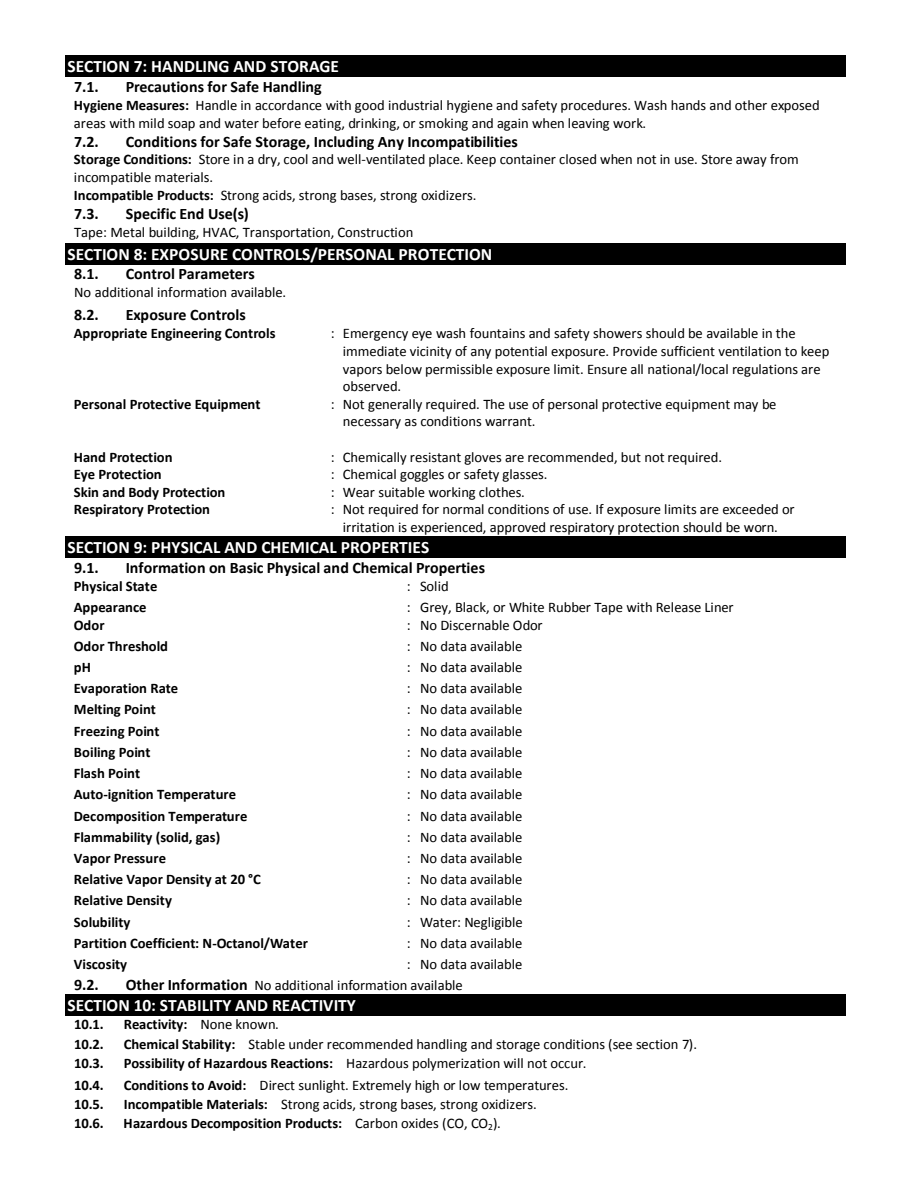
<style>
.page{position:relative;width:918px;height:1188px;background:#fff}
.page>*{position:absolute;margin:0;border:0;box-sizing:border-box;transform-origin:0 0}
.t1{font:700 26.1px "Calibri";color:#000}
.t2{font:700 17.4px "Calibri";color:#fff}
.t3{font:700 16.05px "Calibri";color:#000}
.t4{font:14.55px/17.7px "Calibri";color:#000}
.t5{font:700 14.55px "Calibri";letter-spacing:-.005em;color:#000}
.t6{font:10.05px "Calibri";letter-spacing:.01em;color:#000}
.s1{font-weight:700}
.s2{font-weight:700;font-size:16.05px}
.s3{font-weight:400}
</style>
<div class="page">
<div style="left:66px;top:56px;width:780px;height:21px;background:#000"></div>
<div style="left:66px;top:243px;width:780px;height:21px;background:#000"></div>
<div style="left:66px;top:536px;width:780px;height:22px;background:#000"></div>
<div style="left:66px;top:995px;width:780px;height:21px;background:#000"></div>
<p class="t2" style="left:68px;top:54px;width:273px">SECTION 7: HANDLING AND STORAGE</p>
<p class="t3" style="left:74px;top:75px;width:26px">7.1.</p>
<p class="t3" style="left:126px;top:75px;width:198px">Precautions for Safe Handling</p>
<p class="t4" style="left:74px;top:96px;width:747px"><span class="s1">Hygiene Measures:</span> Handle in accordance with good industrial hygiene and safety procedures. Wash hands and other exposed areas with mild soap and water before eating, drinking, or smoking and again when leaving work.</p>
<p class="t3" style="left:74px;top:130px;width:26px">7.2.</p>
<p class="t3" style="left:126px;top:130px;width:394px">Conditions for Safe Storage, Including Any Incompatibilities</p>
<p class="t4" style="left:74px;top:150px;width:726px"><span class="s1">Storage Conditions:</span> Store in a dry, cool and well-ventilated place. Keep container closed when not in use. Store away from incompatible materials.<br><span class="s1">Incompatible Products:</span> Strong acids, strong bases, strong oxidizers.</p>
<p class="t3" style="left:74px;top:202px;width:26px">7.3.</p>
<p class="t3" style="left:126px;top:202px;width:125px">Specific End Use(s)</p>
<p class="t4" style="left:74px;top:223px;width:341px">Tape: Metal building, HVAC, Transportation, Construction</p>
<p class="t2" style="left:68px;top:242px;width:426px">SECTION 8: EXPOSURE CONTROLS/PERSONAL PROTECTION</p>
<p class="t3" style="left:74px;top:263px;width:26px">8.1.</p>
<p class="t3" style="left:126px;top:263px;width:131px">Control Parameters</p>
<p class="t4" style="left:74px;top:283px;width:214px">No additional information available.</p>
<p class="t3" style="left:74px;top:303px;width:26px">8.2.</p>
<p class="t3" style="left:126px;top:303px;width:122px">Exposure Controls</p>
<p class="t5" style="left:74px;top:323px;width:203px">Appropriate Engineering Controls</p>
<p class="t4" style="left:343px;top:324px;width:488px;text-indent:-12px">: Emergency eye wash fountains and safety showers should be available in the immediate vicinity of any potential exposure. Provide sufficient ventilation to keep vapors below permissible exposure limit. Ensure all national/local regulations are observed.</p>
<p class="t5" style="left:74px;top:394px;width:188px">Personal Protective Equipment</p>
<p class="t4" style="left:343px;top:395px;width:435px;text-indent:-12px">: Not generally required. The use of personal protective equipment may be necessary as conditions warrant.</p>
<p class="t5" style="left:74px;top:447px;width:100px">Hand Protection</p>
<p class="t4" style="left:331px;top:448px;width:393px">: Chemically resistant gloves are recommended, but not required.</p>
<h1 class="t1" style="left:67px;top:389px;width:232px">MB 10A Sealant Tape</h1>
<p class="t5" style="left:74px;top:464px;width:89px">Eye Protection</p>
<p class="t4" style="left:331px;top:465px;width:218px">: Chemical goggles or safety glasses.</p>
<p class="t5" style="left:74px;top:482px;width:153px">Skin and Body Protection</p>
<p class="t4" style="left:331px;top:483px;width:195px">: Wear suitable working clothes.</p>
<p class="t5" style="left:74px;top:499px;width:138px">Respiratory Protection</p>
<p class="t4" style="left:331px;top:500px;width:465px;text-align:center">: Not required for normal conditions of use. If exposure limits are exceeded or irritation is experienced, approved respiratory protection should be worn.</p>
<p class="t2" style="left:68px;top:535px;width:363px">SECTION 9: PHYSICAL AND CHEMICAL PROPERTIES</p>
<p class="t3" style="left:74px;top:556px;width:26px">9.1.</p>
<p class="t3" style="left:126px;top:556px;width:361px">Information on Basic Physical and Chemical Properties</p>
<p class="t5" style="left:74px;top:575px;width:85px">Physical State</p>
<p class="t4" style="left:407px;top:577px;width:44px">: Solid</p>
<p class="t5" style="left:74px;top:597px;width:74px">Appearance</p>
<p class="t4" style="left:407px;top:598px;width:328px">: Grey, Black, or White Rubber Tape with Release Liner</p>
<p class="t5" style="left:74px;top:614px;width:32px">Odor</p>
<p class="t4" style="left:407px;top:615px;width:137px">: No Discernable Odor</p>
<p class="t5" style="left:74px;top:636px;width:96px">Odor Threshold</p>
<p class="t4" style="left:407px;top:637px;width:117px">: No data available</p>
<p class="t5" style="left:74px;top:657px;width:19px">pH</p>
<p class="t4" style="left:407px;top:658px;width:117px">: No data available</p>
<p class="t5" style="left:74px;top:678px;width:106px">Evaporation Rate</p>
<p class="t4" style="left:407px;top:679px;width:117px">: No data available</p>
<p class="t5" style="left:74px;top:699px;width:83px">Melting Point</p>
<p class="t4" style="left:407px;top:700px;width:117px">: No data available</p>
<p class="t5" style="left:74px;top:721px;width:87px">Freezing Point</p>
<p class="t4" style="left:407px;top:722px;width:117px">: No data available</p>
<p class="t5" style="left:74px;top:742px;width:78px">Boiling Point</p>
<p class="t4" style="left:407px;top:743px;width:117px">: No data available</p>
<p class="t5" style="left:74px;top:763px;width:68px">Flash Point</p>
<p class="t4" style="left:407px;top:764px;width:117px">: No data available</p>
<p class="t5" style="left:74px;top:784px;width:164px">Auto-ignition Temperature</p>
<p class="t4" style="left:407px;top:785px;width:117px">: No data available</p>
<p class="t5" style="left:74px;top:805px;width:175px">Decomposition Temperature</p>
<p class="t4" style="left:407px;top:806px;width:117px">: No data available</p>
<p class="t5" style="left:74px;top:827px;width:148px">Flammability (solid, gas)</p>
<p class="t4" style="left:407px;top:828px;width:117px">: No data available</p>
<p class="t5" style="left:74px;top:848px;width:94px">Vapor Pressure</p>
<p class="t4" style="left:407px;top:849px;width:117px">: No data available</p>
<p class="t5" style="left:74px;top:869px;width:188px">Relative Vapor Density at 20 °C</p>
<p class="t4" style="left:407px;top:870px;width:117px">: No data available</p>
<p class="t5" style="left:74px;top:890px;width:100px">Relative Density</p>
<p class="t4" style="left:407px;top:891px;width:117px">: No data available</p>
<p class="t5" style="left:74px;top:912px;width:58px">Solubility</p>
<p class="t4" style="left:407px;top:913px;width:117px">: Water: Negligible</p>
<p class="t5" style="left:74px;top:933px;width:236px">Partition Coefficient: N-Octanol/Water</p>
<p class="t4" style="left:407px;top:934px;width:117px">: No data available</p>
<p class="t5" style="left:74px;top:954px;width:55px">Viscosity</p>
<p class="t4" style="left:407px;top:955px;width:117px">: No data available</p>
<p class="t3" style="left:74px;top:973px;width:26px">9.2.</p>
<p class="t4" style="left:126px;top:976px;width:339px"><span class="s2">Other Information</span> No additional information available</p>
<p class="t2" style="left:68px;top:993px;width:290px">SECTION 10: STABILITY AND REACTIVITY</p>
<p class="t5" style="left:74px;top:1014px;width:31px">10.1.</p>
<p class="t5" style="left:124px;top:1014px;width:157px">Reactivity: <span class="s3">None known.</span></p>
<p class="t5" style="left:74px;top:1034px;width:31px">10.2.</p>
<p class="t4" style="left:124px;top:1035px;width:575px"><span class="s1">Chemical Stability:</span> Stable under recommended handling and storage conditions (see section 7).</p>
<p class="t5" style="left:74px;top:1053px;width:31px">10.3.</p>
<p class="t4" style="left:124px;top:1054px;width:464px"><span class="s1">Possibility of Hazardous Reactions:</span> Hazardous polymerization will not occur.</p>
<p class="t5" style="left:74px;top:1074px;width:31px">10.4.</p>
<p class="t4" style="left:124px;top:1075px;width:446px"><span class="s1">Conditions to Avoid:</span> Direct sunlight. Extremely high or low temperatures.</p>
<p class="t5" style="left:74px;top:1094px;width:31px">10.5.</p>
<p class="t4" style="left:124px;top:1095px;width:414px"><span class="s1">Incompatible Materials:</span> Strong acids, strong bases, strong oxidizers.</p>
<p class="t5" style="left:74px;top:1113px;width:31px">10.6.</p>
<p class="t5" style="left:124px;top:1113px;width:379px">Hazardous Decomposition Products: <span class="s3">Carbon oxides (CO, CO</span><sub>2</sub><span class="s3">).</span></p>
<p class="t6" style="left:74px;top:484px;width:51px">08/31/2015</p>
<p class="t6" style="left:341px;top:484px;width:64px">EN (English US)</p>
</div>
